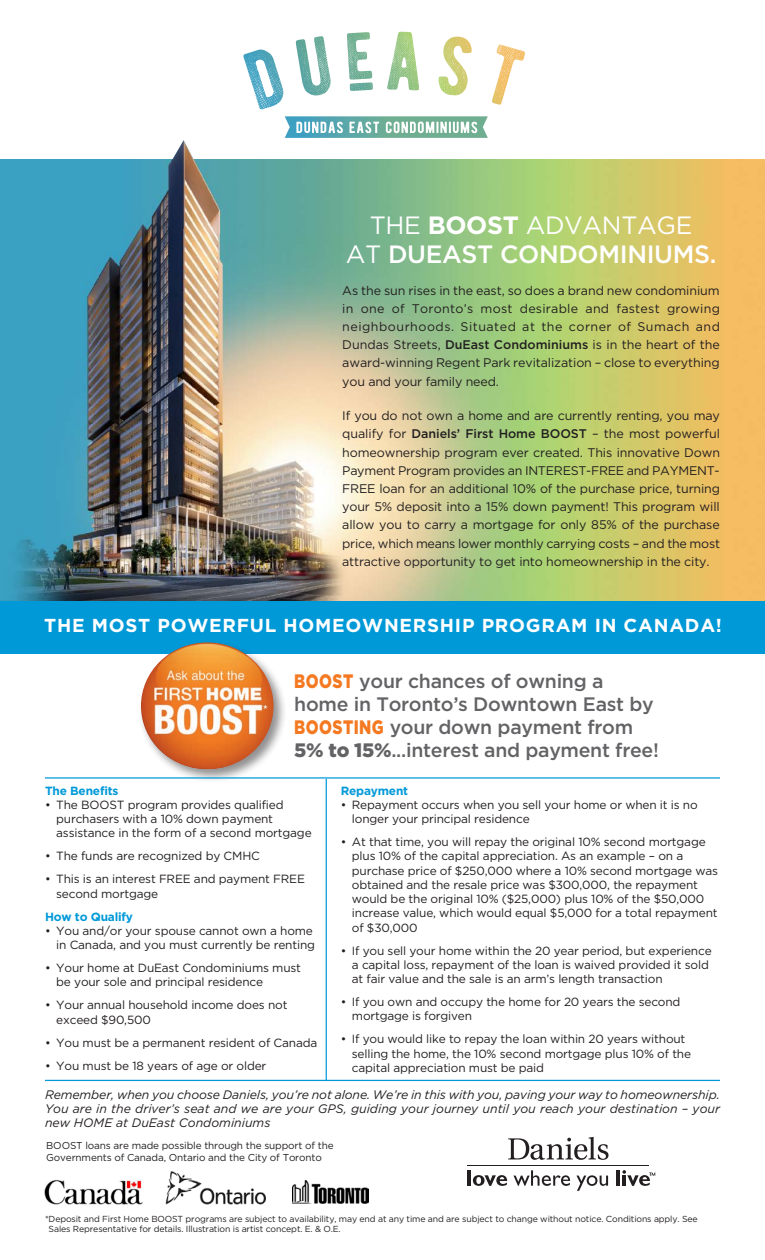
<style>
.page{position:relative;width:765px;height:1260px;background:#fff}
.page>*{position:absolute;margin:0;border:0;box-sizing:border-box;transform-origin:0 0}
.t1{font:500 25px "Gotham";letter-spacing:-.015em;color:#fff}
.t2{font:25px "Gotham";letter-spacing:-.015em;color:#fff}
.t3{font:500 19.5px "Gotham";letter-spacing:-.015em;color:#636366}
.t4{font:700 18.75px "Gotham";letter-spacing:.04em;color:#fff}
.t5{font:12.5px/18.2px "Gotham";letter-spacing:-.015em;color:#231f20;text-align:justify}
.t6{font:italic 12.38px/13.8px "Gotham";color:#231f20;text-align:justify}
.t7{font:11.88px/14.2px "Gotham";letter-spacing:-.015em;color:#231f20}
.t8{font:700 11.88px "Gotham";letter-spacing:-.015em;color:#0099d8}
.t9{font:10px/12px "Gotham";letter-spacing:-.015em;color:#231f20}
.t10{font:8.75px/10.5px "Gotham";letter-spacing:-.015em;color:#231f20}
.s1{font-weight:700}
.s2{font-weight:400}
.s3{font-weight:500}
.s4{font-weight:900;color:#f47921}
.s5{font-weight:900}
</style>
<div class="page">
<img style="left:0;top:159px;width:765px;height:442px">
<svg style="left:387px;top:32px;width:21px;height:58px"></svg>
<svg style="left:350px;top:82px;width:23px;height:9px"></svg>
<svg style="left:285px;top:116px;width:203px;height:22px"></svg>
<img style="left:151px;top:140px;width:69px;height:94px">
<div style="left:0;top:601px;width:765px;height:52px;background:#0099d8"></div>
<div style="left:138px;top:639px;width:149px;height:144px;background:#231f20;opacity:.5"></div>
<img style="left:141px;top:642px;width:133px;height:128px">
<img style="left:44px;top:1180px;width:99px;height:24px">
<img style="left:165px;top:1171px;width:101px;height:34px">
<img style="left:292px;top:1180px;width:77px;height:24px">
<hr style="left:468px;top:1165px;width:181px;height:1px;background:#231f20">
<svg style="left:508px;top:1137px;width:101px;height:23px"></svg>
<hr style="left:467px;top:1170px;width:4px;height:16px;background:#231f20">
<svg style="left:473px;top:1175px;width:34px;height:11px"></svg>
<svg style="left:514px;top:1170px;width:56px;height:16px"></svg>
<svg style="left:576px;top:1175px;width:32px;height:16px"></svg>
<hr style="left:617px;top:1170px;width:3px;height:16px;background:#231f20">
<svg style="left:622px;top:1170px;width:33px;height:16px"></svg>
<hr style="left:45px;top:1080px;width:675px;height:1px;background:#0099d8">
<hr style="left:45px;top:777px;width:675px;height:2px;background:#0099d8">
<hr style="left:326px;top:779px;width:1px;height:301px;background:#0099d8">
<p class="t2" style="left:370px;top:209px;width:324px">THE <span class="s1">BOOST</span> ADVANTAGE</p>
<p class="t1" style="left:346px;top:237px;width:372px"><span class="s2">AT</span> DUEAST CONDOMINIUMS.</p>
<p class="t5" style="left:342px;top:281px;width:379px">As the sun rises in the east, so does a brand new condominium in one of Toronto’s most desirable and fastest growing neighbourhoods. Situated at the corner of Sumach and Dundas Streets, <span class="s3">DuEast Condominiums</span> is in the heart of the award-winning Regent Park revitalization – close to everything you and your family need.</p>
<p class="t5" style="left:342px;top:406px;width:379px">If you do not own a home and are currently renting, you may qualify for <span class="s3">Daniels’ First Home BOOST</span> – the most powerful homeownership program ever created. This innovative Down Payment Program provides an INTEREST-FREE and PAYMENT-FREE loan for an additional 10% of the purchase price, turning your 5% deposit into a 15% down payment! This program will allow you to carry a mortgage for only 85% of the purchase price, which means lower monthly carrying costs – and the most attractive opportunity to get into homeownership in the city.</p>
<p class="t4" style="left:44px;top:614px;width:679px">THE MOST POWERFUL HOMEOWNERSHIP PROGRAM IN CANADA!</p>
<p class="t3" style="left:294px;top:669px;width:311px"><span class="s4">BOOST</span> your chances of owning a</p>
<p class="t3" style="left:294px;top:692px;width:361px">home in Toronto’s Downtown East by</p>
<p class="t3" style="left:294px;top:715px;width:340px"><span class="s4">BOOSTING</span> your down payment from</p>
<p class="t3" style="left:294px;top:738px;width:366px"><span class="s5">5% to 15%</span>...interest and payment free!</p>
<p class="t8" style="left:45px;top:784px;width:75px">The Benefits</p>
<p class="t7" style="left:56px;top:797px;width:257px;text-indent:-11px">• The BOOST program provides qualified purchasers with a 10% down payment assistance in the form of a second mortgage</p>
<p class="t7" style="left:45px;top:849px;width:216px">• The funds are recognized by CMHC</p>
<p class="t7" style="left:56px;top:872px;width:250px;text-indent:-11px">• This is an interest FREE and payment FREE second mortgage</p>
<p class="t8" style="left:45px;top:910px;width:90px">How to Qualify</p>
<p class="t7" style="left:45px;top:923px;width:272px;text-align:right">• You and/or your spouse cannot own a home in Canada, and you must currently be renting</p>
<p class="t7" style="left:56px;top:961px;width:246px;text-indent:-11px">• Your home at DuEast Condominiums must be your sole and principal residence</p>
<p class="t7" style="left:56px;top:998px;width:233px;text-indent:-11px">• Your annual household income does not exceed $90,500</p>
<p class="t7" style="left:45px;top:1035px;width:274px">• You must be a permanent resident of Canada</p>
<p class="t7" style="left:45px;top:1058px;width:223px">• You must be 18 years of age or older</p>
<p class="t8" style="left:341px;top:784px;width:69px">Repayment</p>
<p class="t7" style="left:352px;top:797px;width:347px;text-indent:-11px">• Repayment occurs when you sell your home or when it is no longer your principal residence</p>
<p class="t7" style="left:352px;top:835px;width:368px;text-indent:-11px">• At that time, you will repay the original 10% second mortgage plus 10% of the capital appreciation. As an example – on a purchase price of $250,000 where a 10% second mortgage was obtained and the resale price was $300,000, the repayment would be the original 10% ($25,000) plus 10% of the $50,000 increase value, which would equal $5,000 for a total repayment of $30,000</p>
<p class="t7" style="left:352px;top:943px;width:361px;text-indent:-11px">• If you sell your home within the 20 year period, but experience a capital loss, repayment of the loan is waived provided it sold at fair value and the sale is an arm’s length transaction</p>
<p class="t7" style="left:352px;top:995px;width:330px;text-indent:-11px">• If you own and occupy the home for 20 years the second mortgage is forgiven</p>
<p class="t7" style="left:352px;top:1032px;width:341px;text-indent:-11px">• If you would like to repay the loan within 20 years without selling the home, the 10% second mortgage plus 10% of the capital appreciation must be paid</p>
<p class="t6" style="left:45px;top:1087px;width:677px">Remember, when you choose Daniels, you’re not alone. We’re in this with you, paving your way to homeownership.<br>You are in the driver’s seat and we are your GPS, guiding your journey until you reach your destination – your new HOME at DuEast Condominiums</p>
<p class="t9" style="left:46px;top:1139px;width:289px">BOOST loans are made possible through the support of the<br>Governments of Canada, Ontario and the City of Toronto</p>
<p class="t10" style="left:49px;top:1213px;width:651px;text-indent:-4px">*Deposit and First Home BOOST programs are subject to availability, may end at any time and are subject to change without notice. Conditions apply. See<br>Sales Representative for details. Illustration is artist concept. E. &amp; O.E.</p>
</div>
